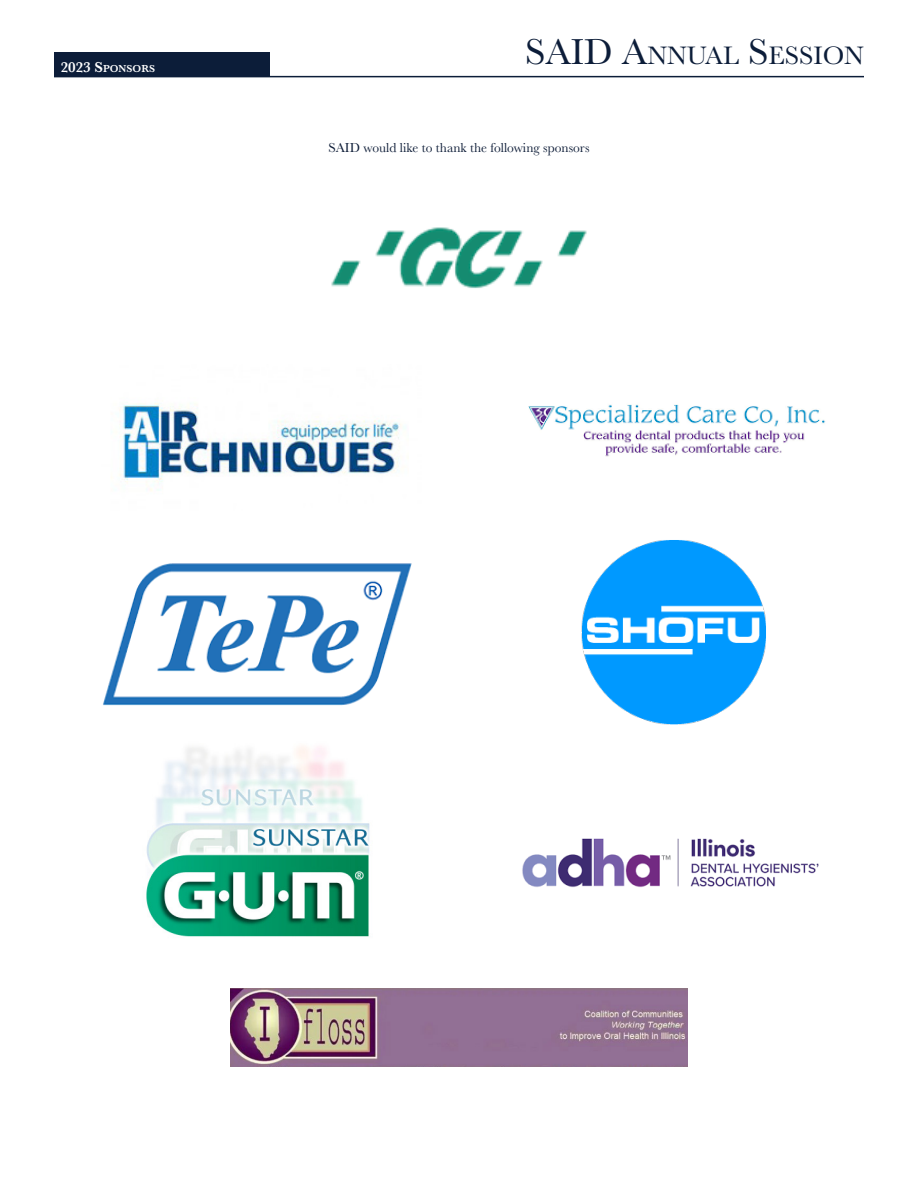
<style>
.page{position:relative;width:918px;height:1188px;background:#fff}
.page>*{position:absolute;margin:0;border:0;box-sizing:border-box;transform-origin:0 0}
.t1{font:37.5px "Baskerville";color:#0c1d39}
.t2{font:26.25px "Baskerville";color:#0c1d39}
.t3{font:13.5px "Baskerville";color:#0d1c37}
.t4{font:600 10.5px "Baskerville";color:#fff}
.s1{font-size:15px}
.s2{font-size:37.5px}
</style>
<div class="page">
<img style="left:331px;top:227px;width:256px;height:62px">
<img style="left:119px;top:403px;width:287px;height:88px">
<img style="left:103px;top:563px;width:309px;height:143px">
<img style="left:522px;top:838px;width:297px;height:50px">
<img style="left:231px;top:988px;width:456px;height:79px">
<img style="left:146px;top:746px;width:224px;height:191px">
<img style="left:581px;top:540px;width:185px;height:184px">
<img style="left:528px;top:404px;width:298px;height:53px">
<hr style="left:54px;top:76px;width:810px;height:1px;background:#0c1d39">
<div style="left:54px;top:53px;width:216px;height:24px;background:#0c1d39"></div>
<p class="t4" style="left:61px;top:61px;width:96px"><span class="s1">2023 S</span>PONSORS</p>
<p class="t1" style="left:525px;top:28px;width:44px">SAID</p>
<p class="t2" style="left:622px;top:39px;width:244px"><span class="s2">A</span>NNUAL <span class="s2">S</span>ESSION</p>
<p class="t3" style="left:328px;top:139px;width:263px">SAID would like to thank the following sponsors</p>
</div>
